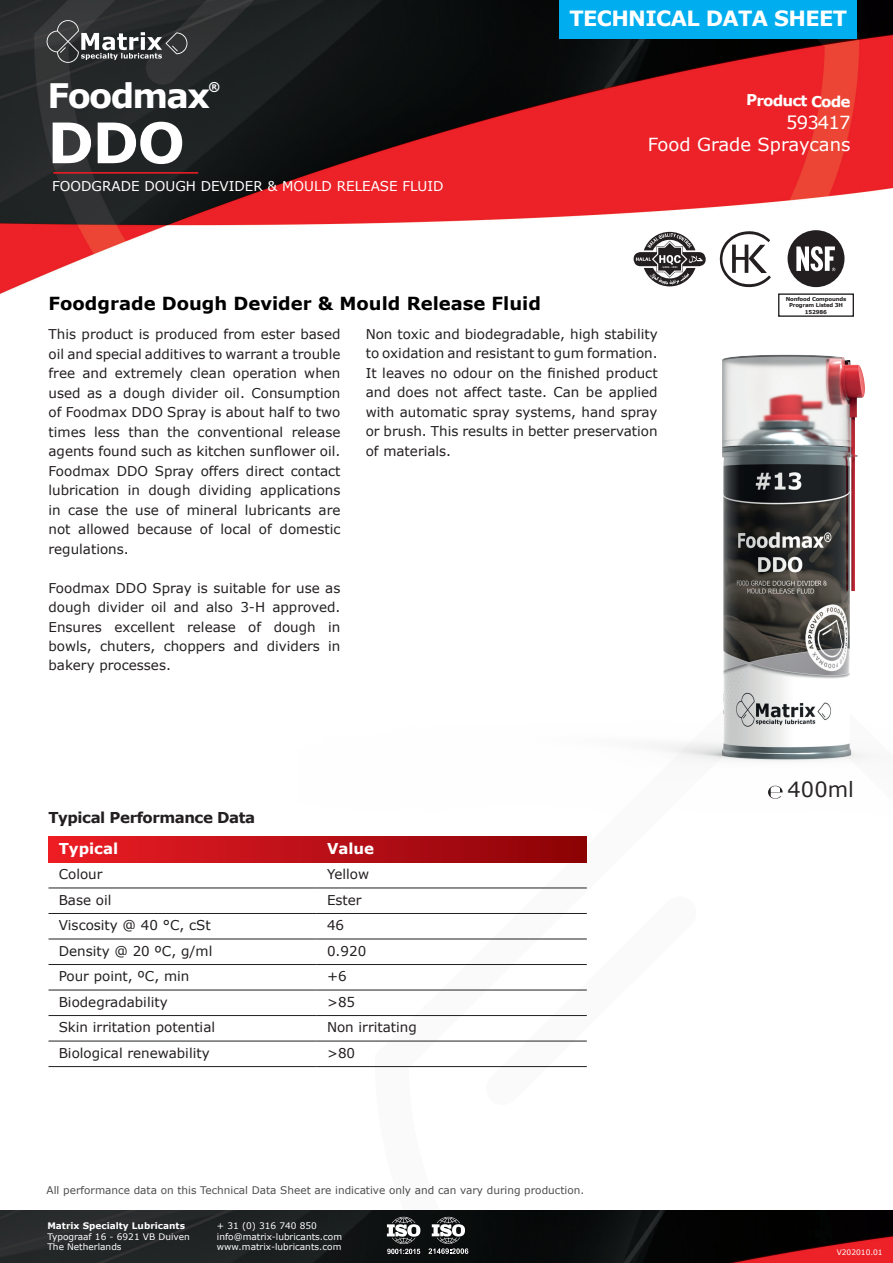
<style>
.page{position:relative;width:893px;height:1263px;background:#fff}
.page>*{position:absolute;margin:0;border:0;box-sizing:border-box;transform-origin:0 0}
.t1{font:700 55.95px "Verdana";color:#fff}
.t2{font:700 33.75px "Verdana";letter-spacing:-.05em;color:#fff}
.t3{font:700 21px "Verdana";letter-spacing:-.03em;color:#fff}
.t4{font:21px "Verdana";color:#231f20}
.t5{font:700 18px "Verdana";color:#000}
.t6{font:18px "Verdana";letter-spacing:-.005em;color:#fff}
.t7{font:700 15px "Verdana";color:#fff}
.t8{font:700 15px "Verdana";letter-spacing:-.03em;color:#231f20}
.t9{font:13.5px/19.5px "Verdana";color:#231f20;text-align:justify}
.t10{font:13.5px "Verdana";color:#fff}
.t11{font:700 12.15px "Verdana";color:#fff}
.t12{font:10.5px "Verdana";color:#231f20}
.t13{font:9px/10.5px "Verdana";color:#fff}
.t14{font:700 9px "Verdana";color:#fff}
.t15{font:7.5px "Verdana";color:#fff}
.t16{font:700 5.4px/6.4px "Verdana";letter-spacing:-.03em;color:#231f20;text-align:center}
</style>
<div class="page">
<img style="left:0;top:0;width:893px;height:294px">
<svg style="left:375px;top:887px;width:518px;height:324px"></svg>
<div style="left:560px;top:0;width:297px;height:38px;background:#00aeef"></div>
<svg style="left:47px;top:20px;width:140px;height:43px;background:#505253"></svg>
<img style="left:0;top:1211px;width:893px;height:52px">
<svg style="left:387px;top:1217px;width:34px;height:37px"></svg>
<svg style="left:428px;top:1217px;width:40px;height:37px"></svg>
<img style="left:298px;top:245px;width:595px;height:618px">
<div style="left:49px;top:837px;width:268px;height:25px;background:linear-gradient(to right,#ed1d23,#ba1018)"></div>
<div style="left:317px;top:837px;width:270px;height:25px;background:linear-gradient(to right,#bb101a,#8b0204)"></div>
<hr style="left:49px;top:888px;width:268px;height:1px;background:#231f20">
<hr style="left:317px;top:888px;width:270px;height:1px;background:#231f20">
<hr style="left:49px;top:913px;width:268px;height:1px;background:#231f20">
<hr style="left:317px;top:913px;width:270px;height:1px;background:#231f20">
<hr style="left:49px;top:939px;width:268px;height:1px;background:#231f20">
<hr style="left:317px;top:939px;width:270px;height:1px;background:#231f20">
<hr style="left:49px;top:964px;width:268px;height:1px;background:#231f20">
<hr style="left:317px;top:964px;width:270px;height:1px;background:#231f20">
<hr style="left:49px;top:990px;width:268px;height:1px;background:#231f20">
<hr style="left:317px;top:990px;width:270px;height:1px;background:#231f20">
<hr style="left:49px;top:1015px;width:268px;height:1px;background:#231f20">
<hr style="left:317px;top:1015px;width:270px;height:1px;background:#231f20">
<hr style="left:49px;top:1041px;width:268px;height:1px;background:#231f20">
<hr style="left:317px;top:1041px;width:270px;height:1px;background:#231f20">
<hr style="left:49px;top:1066px;width:268px;height:1px;background:#231f20">
<hr style="left:317px;top:1066px;width:270px;height:1px;background:#231f20">
<div style="left:778px;top:221px;width:76px;height:76px;background:#fff"></div>
<svg style="left:788px;top:230px;width:56px;height:57px"></svg>
<div style="left:632px;top:221px;width:76px;height:76px;background:#fff"></div>
<svg style="left:634px;top:232px;width:72px;height:54px"></svg>
<div style="left:708px;top:221px;width:76px;height:76px;background:#fff"></div>
<svg style="left:719px;top:231px;width:52px;height:57px"></svg>
<hr style="left:53px;top:172px;width:145px;height:2px;background:#ee1d23">
<svg style="left:768px;top:786px;width:15px;height:13px"></svg>
<h2 class="t2" style="left:47px;top:74px;width:164px">Foodmax</h2>
<p class="t11" style="left:208px;top:79px;width:13px">®</p>
<h1 class="t1" style="left:47px;top:106px;width:139px">DDO</h1>
<p class="t10" style="left:52px;top:178px;width:393px">FOODGRADE DOUGH DEVIDER &amp; MOULD RELEASE FLUID</p>
<h3 class="t3" style="left:569px;top:5px;width:279px">TECHNICAL DATA SHEET</h3>
<p class="t7" style="left:747px;top:90px;width:106px;rotate:1deg">Product Code</p>
<h3 class="t6" style="left:786px;top:111px;width:66px">593417</h3>
<h3 class="t6" style="left:648px;top:133px;width:204px">Food Grade Spraycans</h3>
<h3 class="t5" style="left:49px;top:292px;width:494px">Foodgrade Dough Devider &amp; Mould Release Fluid</h3>
<p class="t16" style="left:786px;top:296px;width:62px">Nonfood Compounds<br>Program Listed 3H<br>152986</p>
<p class="t9" style="left:49px;top:325px;width:293px">This product is produced from ester based oil and special additives to warrant a trouble free and extremely clean operation when used as a dough divider oil. Consumption of Foodmax DDO Spray is about half to two times less than the conventional release agents found such as kitchen sunflower oil.<br>Foodmax DDO Spray offers direct contact lubrication in dough dividing applications in case the use of mineral lubricants are not allowed because of local of domestic regulations.</p>
<p class="t9" style="left:49px;top:578px;width:293px">Foodmax DDO Spray is suitable for use as dough divider oil and also 3-H approved.<br>Ensures excellent release of dough in bowls, chuters, choppers and dividers in bakery processes.</p>
<p class="t9" style="left:366px;top:324px;width:293px">Non toxic and biodegradable, high stability to oxidation and resistant to gum formation.<br>It leaves no odour on the finished product and does not affect taste. Can be applied with automatic spray systems, hand spray or brush. This results in better preservation of materials.</p>
<p class="t8" style="left:49px;top:807px;width:208px">Typical Performance Data</p>
<p class="t7" style="left:59px;top:838px;width:61px">Typical</p>
<p class="t7" style="left:327px;top:838px;width:49px">Value</p>
<p class="t9" style="left:59px;top:865px;width:45px">Colour</p>
<p class="t9" style="left:327px;top:865px;width:44px">Yellow</p>
<p class="t9" style="left:59px;top:890px;width:54px">Base oil</p>
<p class="t9" style="left:327px;top:890px;width:36px">Ester</p>
<p class="t9" style="left:59px;top:916px;width:154px">Viscosity @ 40 °C, cSt</p>
<p class="t9" style="left:327px;top:916px;width:19px">46</p>
<p class="t9" style="left:59px;top:941px;width:155px">Density @ 20 ºC, g/ml</p>
<p class="t9" style="left:327px;top:941px;width:41px">0.920</p>
<p class="t9" style="left:59px;top:967px;width:132px">Pour point, ºC, min</p>
<p class="t9" style="left:327px;top:967px;width:21px">+6</p>
<p class="t9" style="left:59px;top:992px;width:110px">Biodegradability</p>
<p class="t9" style="left:327px;top:992px;width:30px">&gt;85</p>
<p class="t9" style="left:59px;top:1018px;width:158px">Skin irritation potential</p>
<p class="t9" style="left:327px;top:1018px;width:91px">Non irritating</p>
<p class="t9" style="left:59px;top:1043px;width:152px">Biological renewability</p>
<p class="t9" style="left:327px;top:1043px;width:30px">&gt;80</p>
<p class="t12" style="left:47px;top:1183px;width:539px">All performance data on this Technical Data Sheet are indicative only and can vary during production.</p>
<p class="t14" style="left:47px;top:1220px;width:139px">Matrix Specialty Lubricants</p>
<p class="t13" style="left:47px;top:1231px;width:144px">Typograaf 16 - 6921 VB Duiven<br>The Netherlands</p>
<p class="t13" style="left:217px;top:1221px;width:127px">+ 31 (0) 316 740 850 info@matrix-lubricants.com www.matrix-lubricants.com</p>
<h3 class="t4" style="left:788px;top:776px;width:68px">400ml</h3>
<p class="t15" style="left:837px;top:1247px;width:48px">V202010.01</p>
</div>
